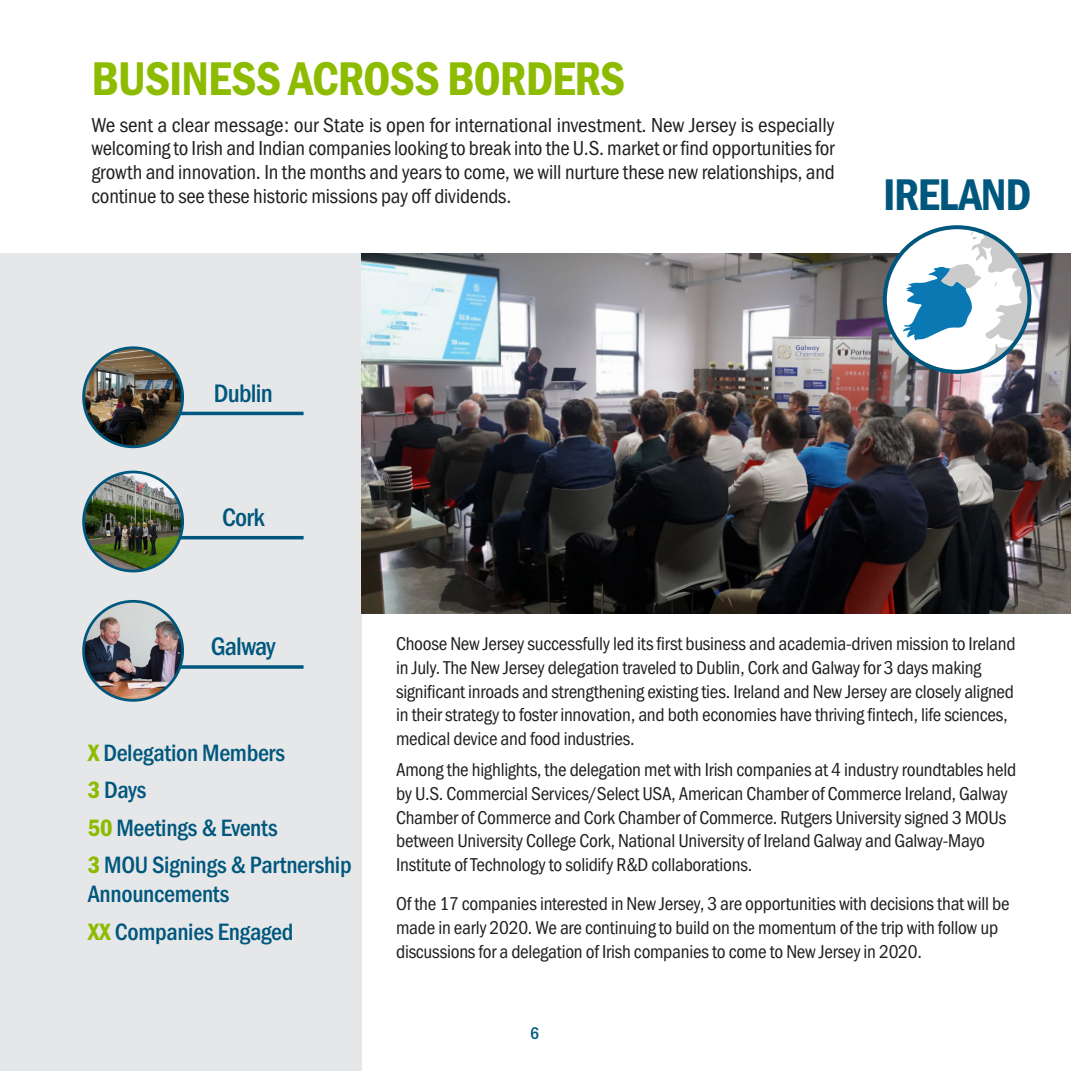
<style>
.page{position:relative;width:1071px;height:1071px;background:#fff}
.page>*{position:absolute;margin:0;border:0;box-sizing:border-box;transform-origin:0 0}
.Green_header{font:49px "Franklin Gothic URW Con Dem";letter-spacing:-.02em;color:#8dbb00}
.Green_header-2{font:46.02px "Franklin Gothic URW Con Dem";letter-spacing:-.03em;color:#00577d}
.Green_header-3{font:500 26.25px "Franklin Gothic URW Con";letter-spacing:-.03em;color:#00577d}
.Body_text{font:500 24.5px/29.4px "Franklin Gothic URW Con";letter-spacing:-.015em;color:#00577d}
.Body_text-2{font:21px/23.6px "Franklin Gothic URW Con Boo";letter-spacing:-.01em;color:#231f20;text-align:justify}
.Body_text-3{font:19.25px/23.6px "Franklin Gothic URW Con Boo";letter-spacing:-.015em;color:#231f20}
.t1{font:500 17.5px "Franklin Gothic URW Con";color:#00577d}
.s1{font-family:"Franklin Gothic URW Con Dem";font-weight:400;color:#8dbb00}
</style>
<div class="page">
<div style="left:0;top:254px;width:362px;height:817px;background:#e6e7e9"></div>
<hr style="left:146px;top:412px;width:158px;height:3px;background:#00577d">
<img style="left:84px;top:348px;width:99px;height:99px;border-radius:50px">
<div style="left:82px;top:346px;width:102px;height:102px;border:3px solid #00577d;border-radius:50%"></div>
<hr style="left:146px;top:536px;width:158px;height:3px;background:#00577d">
<img style="left:84px;top:472px;width:99px;height:99px;border-radius:50px">
<div style="left:82px;top:471px;width:102px;height:101px;border:3px solid #00577d;border-radius:50%"></div>
<svg style="left:181px;top:665px;width:123px;height:4px"></svg>
<img style="left:84px;top:601px;width:99px;height:99px;border-radius:50px">
<div style="left:82px;top:600px;width:102px;height:102px;border:3px solid #00577d;border-radius:50%"></div>
<img style="left:362px;top:254px;width:709px;height:360px">
<svg style="left:885px;top:227px;width:144px;height:145px"></svg>
<svg style="left:901px;top:227px;width:128px;height:145px"></svg>
<div style="left:883px;top:225px;width:148px;height:149px;border:4px solid #00577d;border-radius:50%"></div>
<p class="Green_header" style="left:91px;top:46px;width:535px">BUSINESS ACROSS BORDERS</p>
<p class="Body_text-2" style="left:91px;top:113px;width:745px">We sent a clear message: our State is open for international investment. New Jersey is especially welcoming to Irish and Indian companies looking to break into the U.S. market or find opportunities for growth and innovation. In the months and years to come, we will nurture these new relationships, and continue to see these historic missions pay off dividends.</p>
<p class="Green_header-2" style="left:883px;top:164px;width:150px">IRELAND</p>
<p class="Green_header-3" style="left:214px;top:376px;width:61px">Dublin</p>
<p class="Green_header-3" style="left:222px;top:500px;width:44px">Cork</p>
<p class="Green_header-3" style="left:211px;top:629px;width:66px">Galway</p>
<p class="Body_text" style="left:88px;top:737px;width:199px"><span class="s1">X</span> Delegation Members</p>
<p class="Body_text" style="left:88px;top:775px;width:60px"><span class="s1">3</span> Days</p>
<p class="Body_text" style="left:88px;top:812px;width:191px"><span class="s1">50</span> Meetings &amp; Events</p>
<p class="Body_text" style="left:88px;top:849px;width:265px"><span class="s1">3</span> MOU Signings &amp; Partnership<br>Announcements</p>
<p class="Body_text" style="left:88px;top:916px;width:207px"><span class="s1">XX</span> Companies Engaged</p>
<p class="Body_text-3" style="left:396px;top:632px;width:621px">Choose New Jersey successfully led its first business and academia-driven mission to Ireland in July. The New Jersey delegation traveled to Dublin, Cork and Galway for 3 days making significant inroads and strengthening existing ties. Ireland and New Jersey are closely aligned in their strategy to foster innovation, and both economies have thriving fintech, life sciences, medical device and food industries.</p>
<p class="Body_text-3" style="left:396px;top:758px;width:622px">Among the highlights, the delegation met with Irish companies at 4 industry roundtables held by U.S. Commercial Services/Select USA, American Chamber of Commerce Ireland, Galway Chamber of Commerce and Cork Chamber of Commerce. Rutgers University signed 3 MOUs between University College Cork, National University of Ireland Galway and Galway-Mayo Institute of Technology to solidify R&amp;D collaborations.</p>
<p class="Body_text-3" style="left:396px;top:892px;width:615px">Of the 17 companies interested in New Jersey, 3 are opportunities with decisions that will be made in early 2020. We are continuing to build on the momentum of the trip with follow up discussions for a delegation of Irish companies to come to New Jersey in 2020.</p>
<p class="t1" style="left:530px;top:1022px;width:10px">6</p>
</div>
